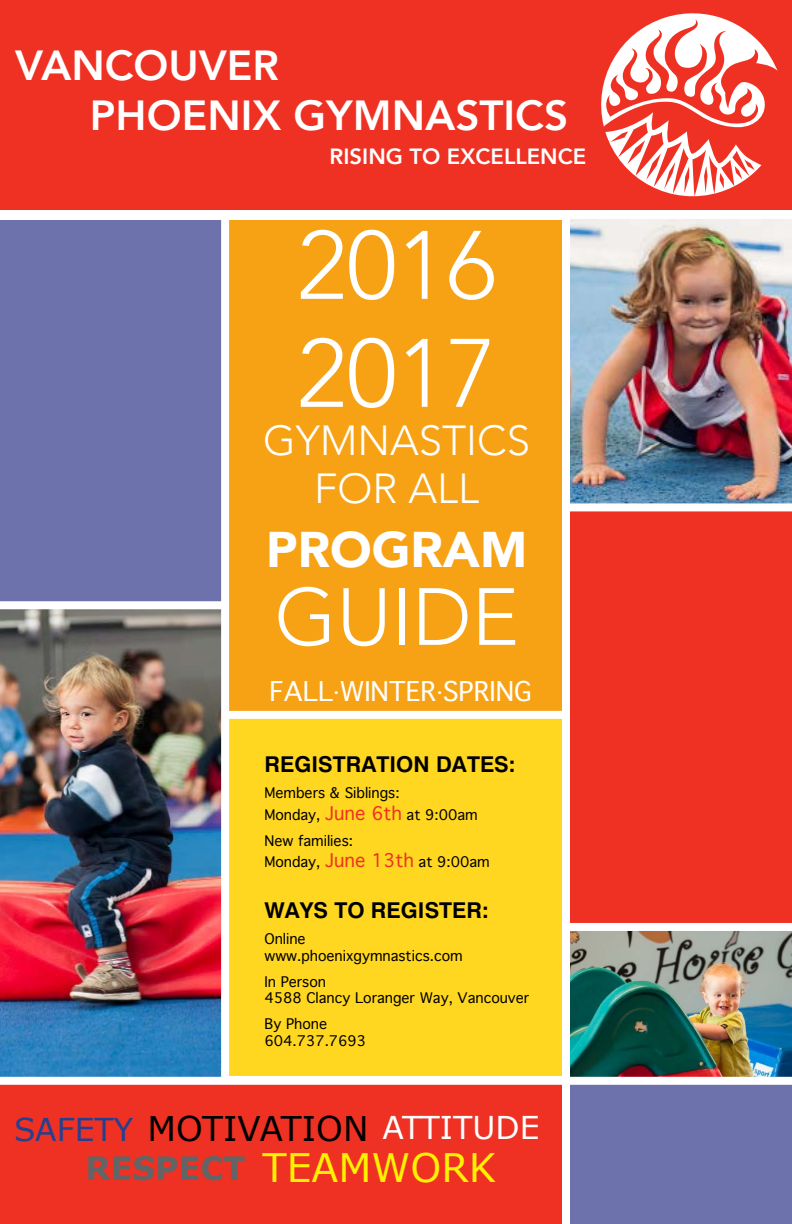
<style>
.page{position:relative;width:792px;height:1224px;background:#fff}
.page>*{position:absolute;margin:0;border:0;box-sizing:border-box;transform-origin:0 0}
.t1{font:300 96px/108px "Avenir";color:#fff}
.t2{font:300 80px "Avenir";color:#fff}
.t3{font:900 50px "Avenir";color:#fff}
.t4{font:800 42px/50.4px "Avenir";color:#fff}
.t5{font:300 42px/48px "Avenir";color:#fff;text-align:center}
.t6{font:39.2px "Verdana";color:#fff200}
.t7{font:34px "Verdana";color:#000}
.t8{font:31.4px "Verdana";color:#25408f}
.t9{font:31.4px "Verdana";color:#fff}
.t10{font:26px "Geneva";color:#fff}
.t11{font:700 22px "Geneva";color:#000}
.t12{font:800 22px "Avenir";color:#fff}
.t13{font:14px/16.8px "Geneva";color:#000}
.s1{font-size:18px;color:#ef3123}
.s2{font-size:34px;color:#000}
.s3{font-weight:700;font-size:32px;color:#636466}
</style>
<div class="page">
<div style="left:225px;top:216px;width:341px;height:499px;background:#f7a215"></div>
<div style="left:228px;top:715px;width:335px;height:361px;background:#ffd620"></div>
<div style="left:0;top:711px;width:792px;height:8px;background:#fff"></div>
<img style="left:0;top:609px;width:221px;height:468px">
<div style="left:0;top:220px;width:221px;height:387px;background:#6e72ac"></div>
<div style="left:0;top:601px;width:225px;height:8px;background:#fff"></div>
<div style="left:0;top:212px;width:792px;height:8px;background:#fff"></div>
<img style="left:570px;top:219px;width:222px;height:284px">
<div style="left:570px;top:509px;width:222px;height:421px;background:#ef3123"></div>
<img style="left:570px;top:931px;width:222px;height:146px">
<div style="left:566px;top:1081px;width:226px;height:143px;background:#6e72ac"></div>
<div style="left:221px;top:216px;width:8px;height:1008px;background:#fff"></div>
<div style="left:0;top:1081px;width:566px;height:143px;background:#ef3123"></div>
<div style="left:0;top:1077px;width:792px;height:8px;background:#fff"></div>
<div style="left:562px;top:216px;width:8px;height:1008px;background:#fff"></div>
<div style="left:566px;top:503px;width:226px;height:8px;background:#fff"></div>
<div style="left:566px;top:923px;width:226px;height:8px;background:#fff"></div>
<div style="left:0;top:0;width:792px;height:210px;background:#ef3123"></div>
<svg style="left:601px;top:13px;width:177px;height:184px"></svg>
<h3 class="t4" style="left:90px;top:40px;width:191px;text-indent:-75px">VANCOUVER<br>PHOEN</h3>
<h3 class="t4" style="left:241px;top:91px;width:329px">IX GYMNASTICS</h3>
<h3 class="t12" style="left:330px;top:140px;width:255px">RISI NG TO EXCELLENCE</h3>
<h1 class="t1" style="left:297px;top:212px;width:201px">2016<br>2017</h1>
<h3 class="t5" style="left:263px;top:416px;width:268px">GYMNASTICS<br>FOR ALL</h3>
<h3 class="t3" style="left:266px;top:507px;width:263px">PROGRAM</h3>
<h2 class="t2" style="left:274px;top:570px;width:246px">guide</h2>
<h3 class="t10" style="left:270px;top:669px;width:264px">Fall⋅winter⋅Spring</h3>
<h3 class="t11" style="left:264px;top:751px;width:253px">REGISTRATION DATES:</h3>
<p class="t13" style="left:264px;top:782px;width:215px;line-height:21.6px">Members &amp; Siblings:<br>Monday, <span class="s1">June 6th</span> at 9:00am</p>
<p class="t13" style="left:264px;top:830px;width:227px;line-height:21.6px">New families:<br>Monday, <span class="s1">June 13th</span> at 9:00am</p>
<h3 class="t11" style="left:264px;top:897px;width:226px">WAYS TO REGISTER:</h3>
<p class="t13" style="left:264px;top:930px;width:200px">Online www.phoenixgymnastics.com</p>
<p class="t13" style="left:264px;top:973px;width:266px">In Person<br>4588 Clancy Loranger Way, Vancouver</p>
<p class="t13" style="left:264px;top:1016px;width:103px">By Phone<br>604.737.7693</p>
<h3 class="t8" style="left:14px;top:1108px;width:156px">SAFETY <span class="s2">MOTI</span></h3>
<h3 class="t9" style="left:343px;top:1106px;width:198px"><span class="s2">N</span> ATTITUDE</h3>
<h3 class="t6" style="left:86px;top:1141px;width:412px"><span class="s3">RESPECT</span> TEAMWORK</h3>
<h3 class="t7" style="left:237px;top:1105px;width:44px">VATIO</h3>
</div>
